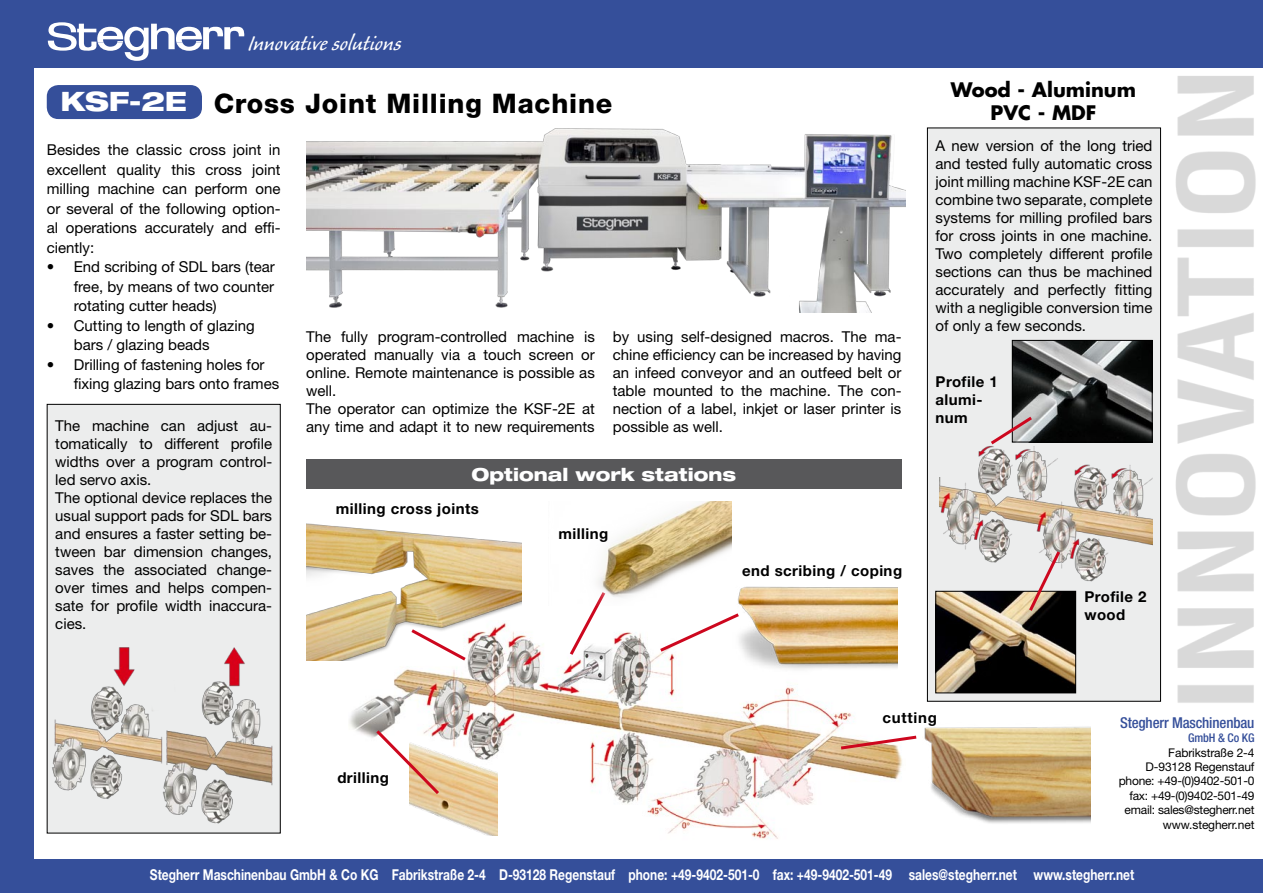
<style>
.page{position:relative;width:1263px;height:893px;background:#354f9a}
.page>*{position:absolute;margin:0;border:0;box-sizing:border-box;transform-origin:0 0}
.t1{font:800 27px "Helvetica Neue LT Std";letter-spacing:.03em;color:#000}
.t2{font:27px "Caliban Std";color:#fff}
.t3{font:800 expanded 26.85px "Helvetica Neue LT Std";color:#fff}
.t4{font:700 19.5px/23.4px "Futura Std";color:#000;text-align:center}
.t5{font:800 expanded 18px "Helvetica Neue LT Std";color:#fff}
.t6{font:15px/18px "Helvetica Neue LT Std";color:#000;text-align:justify}
.t7{font:700 15px "Helvetica Neue LT Std";color:#fff;scale:.8 1}
.t8{font:700 15px/18px "Helvetica Neue LT Std";letter-spacing:.03em;color:#000}
.t9{font:500 condensed 15px "Helvetica Neue LT Std";letter-spacing:-.01em;color:#354f9a}
.t10{font:700 15px "Helvetica Neue LT Std";letter-spacing:.05em;color:#000}
.t11{font:12px/14.4px "Helvetica Neue LT Std";letter-spacing:-.02em;color:#000;text-align:right}
.t12{font:500 condensed 12px "Helvetica Neue LT Std";letter-spacing:-.01em;color:#354f9a}
</style>
<div class="page">
<div style="left:34px;top:68px;width:1229px;height:791px;background:#fff"></div>
<svg style="left:48px;top:22px;width:197px;height:39px"></svg>
<img style="left:1161px;top:76px;width:95px;height:627px">
<div style="left:47px;top:404px;width:233px;height:429px;background:#eceded"></div>
<div style="left:47px;top:404px;width:234px;height:429px;border:1px solid #000"></div>
<img style="left:349px;top:621px;width:553px;height:218px">
<img style="left:725px;top:586px;width:172px;height:101px">
<img style="left:924px;top:726px;width:166px;height:98px">
<img style="left:306px;top:523px;width:215px;height:137px">
<svg style="left:657px;top:611px;width:85px;height:43px"></svg>
<svg style="left:838px;top:734px;width:79px;height:17px"></svg>
<img style="left:306px;top:128px;width:600px;height:185px">
<div style="left:47px;top:85px;width:155px;height:34px;background:#354f9a;border-radius:12px"></div>
<svg style="left:408px;top:627px;width:61px;height:36px"></svg>
<div style="left:927px;top:128px;width:233px;height:573px;background:#eceded"></div>
<div style="left:927px;top:128px;width:234px;height:574px;border:1px solid #000"></div>
<img style="left:940px;top:412px;width:212px;height:170px">
<img style="left:1014px;top:342px;width:136px;height:98px">
<div style="left:1012px;top:340px;width:140px;height:102px;border:1px solid #000"></div>
<svg style="left:987px;top:414px;width:48px;height:33px"></svg>
<svg style="left:935px;top:548px;width:141px;height:145px"></svg>
<div style="left:935px;top:411px;width:24px;height:65px;background:#eceded"></div>
<img style="left:47px;top:642px;width:226px;height:185px">
<svg style="left:567px;top:605px;width:41px;height:53px"></svg>
<img style="left:595px;top:502px;width:136px;height:103px">
<img style="left:409px;top:719px;width:88px;height:117px">
<svg style="left:373px;top:727px;width:69px;height:70px"></svg>
<div style="left:306px;top:459px;width:595px;height:30px;background:#58585a"></div>
<h2 class="t3" style="left:61px;top:85px;width:128px">KSF-2E</h2>
<h1 class="t2" style="left:248px;top:29px;width:155px">Innovative solutions</h1>
<h1 class="t1" style="left:214px;top:87px;width:400px">Cross Joint Milling Machine</h1>
<p class="t6" style="left:47px;top:140px;width:235px;line-height:19.5px">Besides the classic cross joint in excellent quality this cross joint milling machine can perform one or several of the following option&shy;al operations accurately and effi&shy;ciently:</p>
<p class="t6" style="left:74px;top:257px;width:203px;line-height:19.5px;text-indent:-27px">• End scribing of SDL bars (tear free, by means of two counter rotating cutter heads)</p>
<p class="t6" style="left:74px;top:315px;width:182px;line-height:19.5px;text-indent:-27px">• Cutting to length of glazing bars / glazing beads</p>
<p class="t6" style="left:74px;top:354px;width:207px;line-height:19.5px;text-indent:-27px">• Drilling of fastening holes for fixing glazing bars onto frames</p>
<p class="t6" style="left:55px;top:416px;width:218px;text-align:left">The machine can adjust au&shy;tomatically to different profile widths over a program control&shy;led servo axis.<br>The optional device replaces the usual support pads for SDL bars and ensures a faster setting be&shy;tween bar dimension changes, saves the associated change&shy;over times and helps compen&shy;sate for profile width inaccura&shy;cies.</p>
<p class="t6" style="left:306px;top:328px;width:290px;text-align:left">The fully program-controlled machine is operated manually via a touch screen or online. Remote maintenance is possible as well.<br>The operator can optimize the KSF-2E at any time and adapt it to new requirements</p>
<p class="t6" style="left:613px;top:328px;width:290px">by using self-designed macros. The ma&shy;chine efficiency can be increased by having an infeed conveyor and an outfeed belt or table mounted to the machine. The con&shy;nection of a label, inkjet or laser printer is possible as well.</p>
<p class="t5" style="left:471px;top:463px;width:266px">Optional work stations</p>
<p class="t8" style="left:336px;top:499px;width:144px">milling cross joints</p>
<p class="t8" style="left:558px;top:524px;width:51px">milling</p>
<p class="t8" style="left:742px;top:562px;width:162px">end scribing / coping</p>
<h3 class="t4" style="left:951px;top:78px;width:187px">Wood - Aluminum<br>PVC - MDF</h3>
<p class="t6" style="left:935px;top:136px;width:218px">A new version of the long tried and tested fully automatic cross joint milling machine KSF-2E can combine two separate, complete systems for milling profiled bars for cross joints in one machine.<br>Two completely different profile sections can thus be machined accurately and perfectly fitting with a negligible conversion time of only a few seconds.</p>
<p class="t8" style="left:935px;top:372px;width:64px">Profile 1 alumi&shy;num</p>
<p class="t8" style="left:1084px;top:587px;width:64px">Profile 2 wood</p>
<p class="t8" style="left:337px;top:768px;width:53px">drilling</p>
<p class="t10" style="left:882px;top:709px;width:56px">cutting</p>
<p class="t9" style="left:1120px;top:713px;width:136px">Stegherr Maschinenbau</p>
<p class="t12" style="left:1188px;top:731px;width:68px">GmbH &amp; Co KG</p>
<p class="t11" style="left:1119px;top:745px;width:137px">Fabrikstraße 2-4<br>D-93128 Regenstauf phone: +49-(0)9402-501-0 fax: +49-(0)9402-501-49 email: sales@stegherr.net www.stegherr.net</p>
<p class="t7" style="left:150px;top:866px;width:1232px">Stegherr Maschinenbau GmbH &amp; Co KG Fabrikstraße 2-4 D-93128 Regenstauf phone: +49-9402-501-0 fax: +49-9402-501-49 sales@stegherr.net www.stegherr.net</p>
</div>
